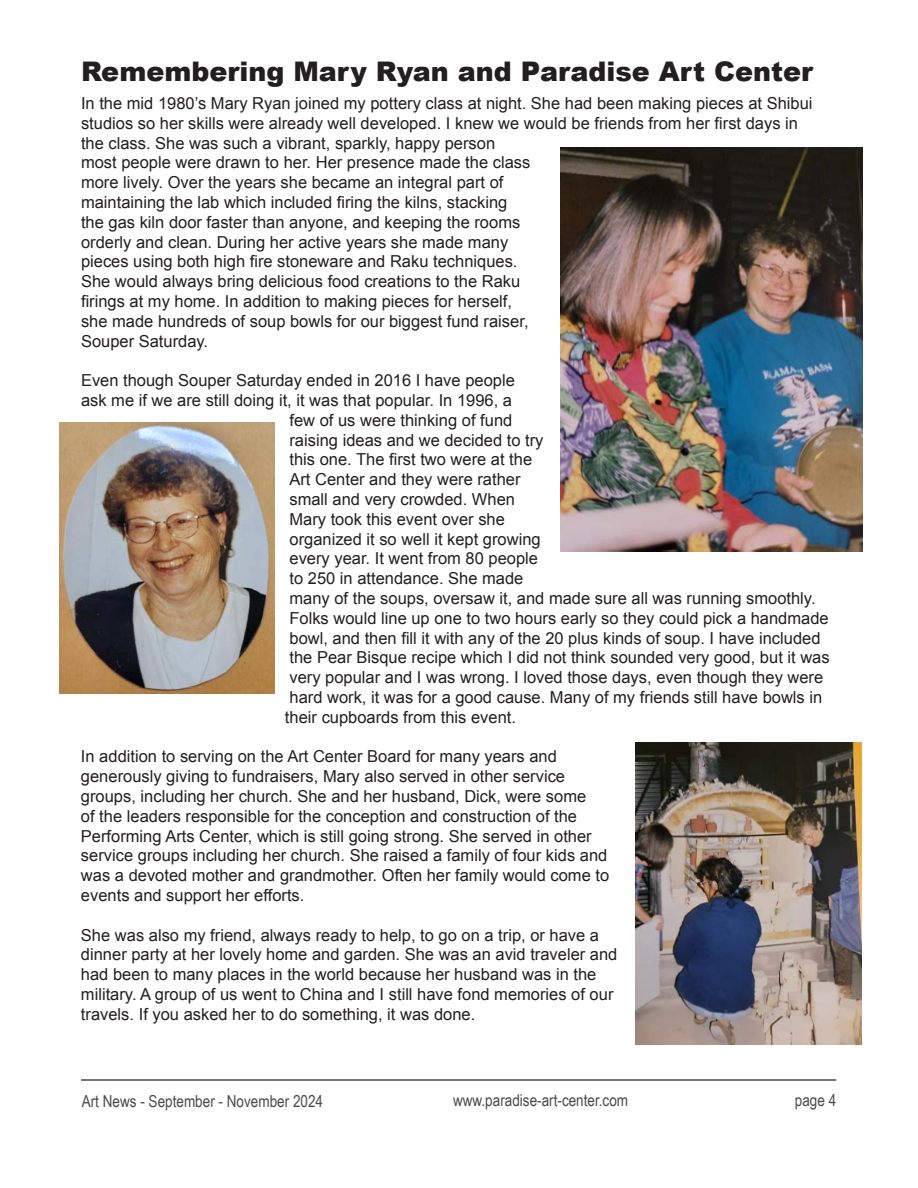
<style>
.page{position:relative;width:918px;height:1188px;background:#fff}
.page>*{position:absolute;margin:0;border:0;box-sizing:border-box;transform-origin:0 0}
.t1{font:900 27px "Arial";color:#231f20}
.t2{font:16.5px/19.8px "Arial";color:#231f20}
.t3{font:16.5px "Arial Narrow";color:#494a4b}
</style>
<div class="page">
<hr style="left:81px;top:1079px;width:755px;height:2px;background:#494a4b">
<img style="left:561px;top:148px;width:302px;height:403px">
<img style="left:60px;top:422px;width:214px;height:271px">
<img style="left:635px;top:742px;width:227px;height:303px">
<p class="t1" style="left:81px;top:52px;width:734px">Remembering Mary Ryan and Paradise Art Center</p>
<p class="t2" style="left:81px;top:94px;width:733px">In the mid 1980’s Mary Ryan joined my pottery class at night. She had been making pieces at Shibui studios so her skills were already well developed. I knew we would be friends from her first days in the class. She was such a vibrant, sparkly, happy person<br>most people were drawn to her. Her presence made the class<br>more lively. Over the years she became an integral part of<br>maintaining the lab which included firing the kilns, stacking<br>the gas kiln door faster than anyone, and keeping the rooms<br>orderly and clean. During her active years she made many<br>pieces using both high fire stoneware and Raku techniques.<br>She would always bring delicious food creations to the Raku<br>firings at my home. In addition to making pieces for herself,<br>she made hundreds of soup bowls for our biggest fund raiser,<br>Souper Saturday.</p>
<p class="t2" style="left:81px;top:371px;width:435px">Even though Souper Saturday ended in 2016 I have people</p>
<p class="t2" style="left:81px;top:391px;width:433px">ask me if we are still doing it, it was that popular. In 1996, a</p>
<p class="t2" style="left:289px;top:410px;width:224px">few of us were thinking of fund</p>
<p class="t2" style="left:289px;top:430px;width:256px">raising ideas and we decided to try</p>
<p class="t2" style="left:289px;top:450px;width:244px">this one. The first two were at the</p>
<p class="t2" style="left:289px;top:470px;width:233px">Art Center and they were rather</p>
<p class="t2" style="left:289px;top:490px;width:227px">small and very crowded. When</p>
<p class="t2" style="left:289px;top:509px;width:217px">Mary took this event over she</p>
<p class="t2" style="left:289px;top:529px;width:253px">organized it so well it kept growing</p>
<p class="t2" style="left:289px;top:549px;width:250px">every year. It went from 80 people</p>
<p class="t2" style="left:289px;top:569px;width:235px">to 250 in attendance. She made</p>
<p class="t2" style="left:289px;top:589px;width:528px">many of the soups, oversaw it, and made sure all was running smoothly.</p>
<p class="t2" style="left:289px;top:608px;width:541px">Folks would line up one to two hours early so they could pick a handmade</p>
<p class="t2" style="left:289px;top:628px;width:533px">bowl, and then fill it with any of the 20 plus kinds of soup. I have included</p>
<p class="t2" style="left:289px;top:648px;width:542px">the Pear Bisque recipe which I did not think sounded very good, but it was</p>
<p class="t2" style="left:289px;top:668px;width:535px">very popular and I was wrong. I loved those days, even though they were</p>
<p class="t2" style="left:289px;top:688px;width:534px">hard work, it was for a good cause. Many of my friends still have bowls in</p>
<p class="t2" style="left:285px;top:707px;width:233px">their cupboards from this event.</p>
<p class="t2" style="left:81px;top:747px;width:530px">In addition to serving on the Art Center Board for many years and generously giving to fundraisers, Mary also served in other service groups, including her church. She and her husband, Dick, were some<br>of the leaders responsible for the conception and construction of the Performing Arts Center, which is still going strong. She served in other service groups including her church. She raised a family of four kids and was a devoted mother and grandmother. Often her family would come to events and support her efforts.</p>
<p class="t2" style="left:81px;top:925px;width:538px">She was also my friend, always ready to help, to go on a trip, or have a dinner party at her lovely home and garden. She was an avid traveler and had been to many places in the world because her husband was in the military. A group of us went to China and I still have fond memories of our travels. If you asked her to do something, it was done.</p>
<p class="t3" style="left:82px;top:1091px;width:243px">Art News - September - November 2024</p>
<p class="t3" style="left:453px;top:1091px;width:177px">www.paradise-art-center.com</p>
<p class="t3" style="left:795px;top:1091px;width:43px">page 4</p>
</div>
